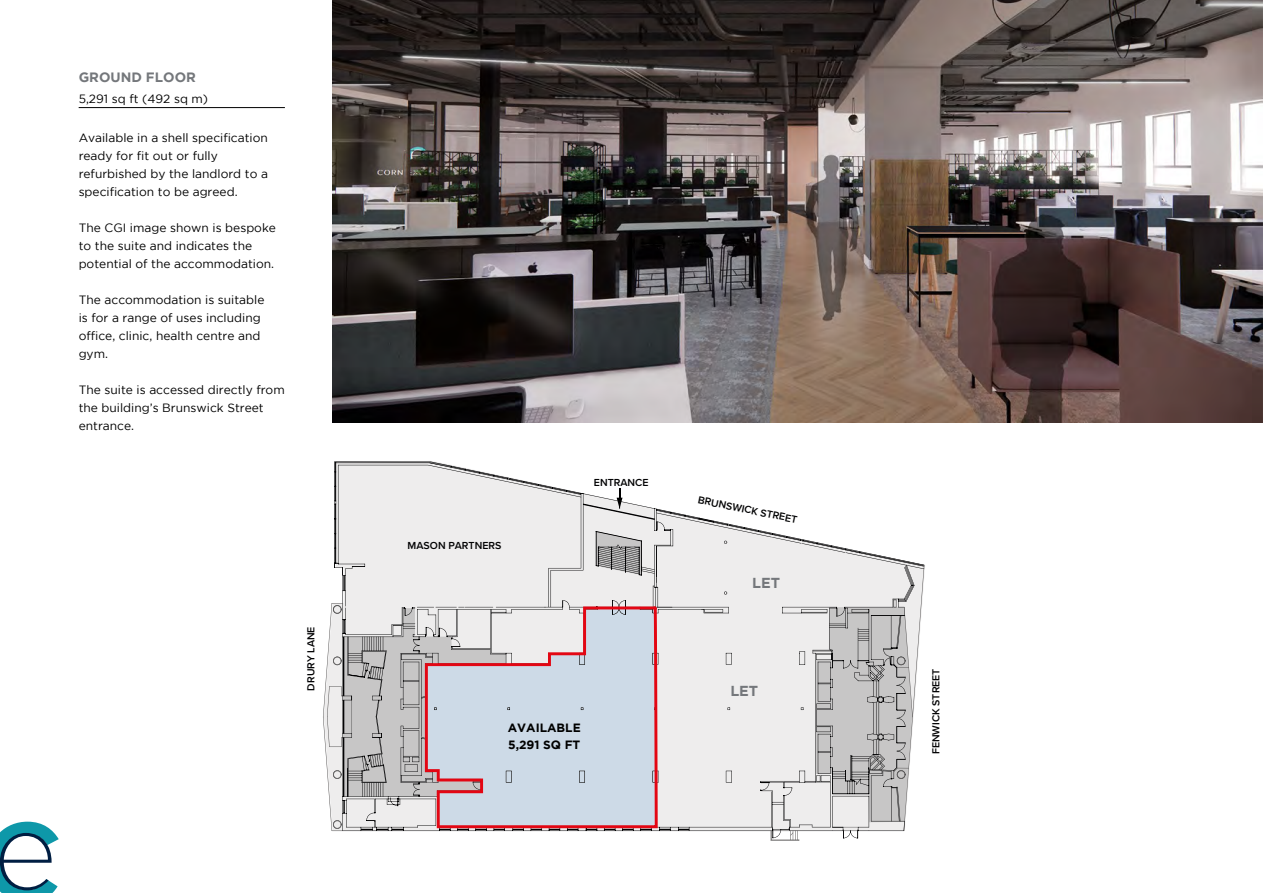
<style>
.page{position:relative;width:1263px;height:893px;background:#fff}
.page>*{position:absolute;margin:0;border:0;box-sizing:border-box;transform-origin:0 0}
.t1{font:700 14.4px "Gotham";color:#74777b}
.t2{font:700 13.5px "Gotham";color:#74777b}
.t3{font:12px/18px "Gotham";color:#000}
.t4{font:700 12px/17.1px "Gotham";color:#000}
.t5{font:600 10.65px "Proxima Nova";color:#020203}
</style>
<div class="page">
<hr style="left:79px;top:107px;width:206px;height:1px;background:#000">
<img style="left:333px;top:0;width:930px;height:422px">
<svg style="left:0;top:822px;width:59px;height:71px"></svg>
<svg style="left:689px;top:782px;width:24px;height:49px"></svg>
<svg style="left:323px;top:717px;width:9px;height:114px"></svg>
<hr style="left:327px;top:716px;width:3px;height:31px;background:#4f4d4d">
<svg style="left:323px;top:603px;width:9px;height:114px"></svg>
<hr style="left:327px;top:686px;width:3px;height:31px;background:#4f4d4d">
<svg style="left:656px;top:508px;width:59px;height:274px;background:#e9e8e8"></svg>
<svg style="left:713px;top:521px;width:211px;height:320px;background:#dcdbdb"></svg>
<svg style="left:873px;top:554px;width:51px;height:11px"></svg>
<svg style="left:329px;top:461px;width:327px;height:370px;background:#dbdada"></svg>
<svg style="left:425px;top:606px;width:233px;height:222px;background:#d0cdd8"></svg>
<p class="t2" style="left:79px;top:70px;width:119px">GROUND FLOOR</p>
<p class="t3" style="left:79px;top:90px;width:131px">5,291 sq ft (492 sq m)</p>
<p class="t3" style="left:79px;top:129px;width:191px">Available in a shell specification ready for fit out or fully refurbished by the landlord to a specification to be agreed.</p>
<p class="t3" style="left:79px;top:219px;width:199px">The CGI image shown is bespoke to the suite and indicates the potential of the accommodation.</p>
<p class="t3" style="left:79px;top:291px;width:187px">The accommodation is suitable is for a range of uses including office, clinic, health centre and gym.</p>
<p class="t3" style="left:79px;top:381px;width:208px">The suite is accessed directly from the building’s Brunswick Street entrance.</p>
<p class="t5" style="left:303px;top:691px;width:66px;rotate:-90deg">DRURY LANE</p>
<p class="t5" style="left:408px;top:538px;width:95px">MASON PARTNERS</p>
<p class="t5" style="left:594px;top:474px;width:56px">ENTRANCE</p>
<p class="t4" style="left:508px;top:719px;width:75px">AVAILABLE<br>5,291 SQ FT</p>
<p class="t5" style="left:700px;top:491px;width:103px;rotate:12deg">BRUNSWICK STREET</p>
<p class="t1" style="left:752px;top:574px;width:29px">LET</p>
<p class="t1" style="left:730px;top:683px;width:29px">LET</p>
<p class="t5" style="left:928px;top:754px;width:87px;rotate:-90deg">FENWICK STREET</p>
</div>
